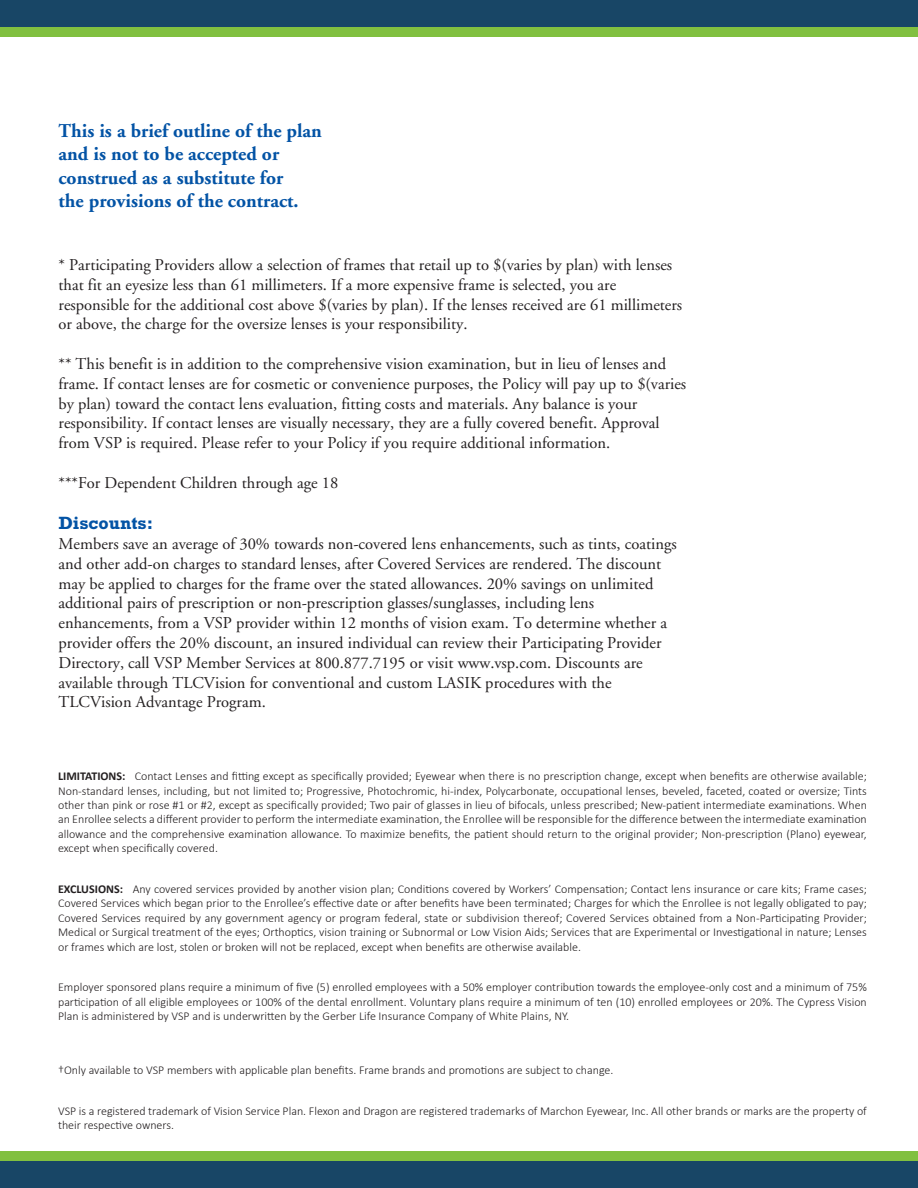
<style>
.page{position:relative;width:918px;height:1188px;background:#fff}
.page>*{position:absolute;margin:0;border:0;box-sizing:border-box;transform-origin:0 0}
.t1{font:700 19.5px/23.4px "Adobe Garamond";color:#0353a5}
.t2{font:700 18px "M Rockwell";color:#0353a5}
.t3{font:16.5px/19.8px "Adobe Garamond";color:#231f20}
.t4{font:300 12px/14.4px "Calibri";color:#231f20;text-align:justify}
.s1{font-weight:700}
</style>
<div class="page">
<div style="left:0;top:0;width:918px;height:27px;background:#184666"></div>
<div style="left:0;top:27px;width:918px;height:10px;background:#81c040"></div>
<div style="left:0;top:1161px;width:918px;height:27px;background:#184666"></div>
<div style="left:0;top:1151px;width:918px;height:10px;background:#81c040"></div>
<h1 class="t1" style="left:59px;top:119px;width:265px">This is a brief outline of the plan and is not to be accepted or construed as a substitute for<br>the provisions of the contract.</h1>
<p class="t3" style="left:59px;top:255px;width:625px">* Participating Providers allow a selection of frames that retail up to $(varies by plan) with lenses that fit an eyesize less than 61 millimeters. If a more expensive frame is selected, you are responsible for the additional cost above $(varies by plan). If the lenses received are 61 millimeters or above, the charge for the oversize lenses is your responsibility.</p>
<p class="t3" style="left:59px;top:354px;width:629px">** This benefit is in addition to the comprehensive vision examination, but in lieu of lenses and frame. If contact lenses are for cosmetic or convenience purposes, the Policy will pay up to $(varies by plan) toward the contact lens evaluation, fitting costs and materials. Any balance is your responsibility. If contact lenses are visually necessary, they are a fully covered benefit. Approval from VSP is required. Please refer to your Policy if you require additional information.</p>
<h3 class="t3" style="left:59px;top:473px;width:281px">***For Dependent Children through age 18</h3>
<h2 class="t2" style="left:59px;top:513px;width:96px">Discounts:</h2>
<p class="t3" style="left:59px;top:534px;width:620px">Members save an average of 30% towards non-covered lens enhancements, such as tints, coatings and other add-on charges to standard lenses, after Covered Services are rendered. The discount may be applied to charges for the frame over the stated allowances. 20% savings on unlimited additional pairs of prescription or non-prescription glasses/sunglasses, including lens enhancements, from a VSP provider within 12 months of vision exam. To determine whether a provider offers the 20% discount, an insured individual can review their Participating Provider Directory, call VSP Member Services at 800.877.7195 or visit www.vsp.com. Discounts are available through TLCVision for conventional and custom LASIK procedures with the TLCVision Advantage Program.</p>
<p class="t4" style="left:58px;top:769px;width:810px"><span class="s1">LIMITATIONS:</span> Contact Lenses and fitting except as specifically provided; Eyewear when there is no prescription change, except when benefits are otherwise available; Non-standard lenses, including, but not limited to; Progressive, Photochromic, hi-index, Polycarbonate, occupational lenses, beveled, faceted, coated or oversize; Tints other than pink or rose #1 or #2, except as specifically provided; Two pair of glasses in lieu of bifocals, unless prescribed; New-patient intermediate examinations. When an Enrollee selects a different provider to perform the intermediate examination, the Enrollee will be responsible for the difference between the intermediate examination allowance and the comprehensive examination allowance. To maximize benefits, the patient should return to the original provider; Non-prescription (Plano) eyewear, except when specifically covered.</p>
<p class="t4" style="left:58px;top:882px;width:810px"><span class="s1">EXCLUSIONS:</span> Any covered services provided by another vision plan; Conditions covered by Workers’ Compensation; Contact lens insurance or care kits; Frame cases; Covered Services which began prior to the Enrollee’s effective date or after benefits have been terminated; Charges for which the Enrollee is not legally obligated to pay; Covered Services required by any government agency or program federal, state or subdivision thereof; Covered Services obtained from a Non-Participating Provider; Medical or Surgical treatment of the eyes; Orthoptics, vision training or Subnormal or Low Vision Aids; Services that are Experimental or Investigational in nature; Lenses or frames which are lost, stolen or broken will not be replaced, except when benefits are otherwise available.</p>
<p class="t4" style="left:58px;top:980px;width:810px">Employer sponsored plans require a minimum of five (5) enrolled employees with a 50% employer contribution towards the employee-only cost and a minimum of 75% participation of all eligible employees or 100% of the dental enrollment. Voluntary plans require a minimum of ten (10) enrolled employees or 20%. The Cypress Vision Plan is administered by VSP and is underwritten by the Gerber Life Insurance Company of White Plains, NY.</p>
<p class="t4" style="left:58px;top:1063px;width:557px">†Only available to VSP members with applicable plan benefits. Frame brands and promotions are subject to change.</p>
<p class="t4" style="left:58px;top:1103px;width:810px">VSP is a registered trademark of Vision Service Plan. Flexon and Dragon are registered trademarks of Marchon Eyewear, Inc. All other brands or marks are the property of their respective owners.</p>
</div>
